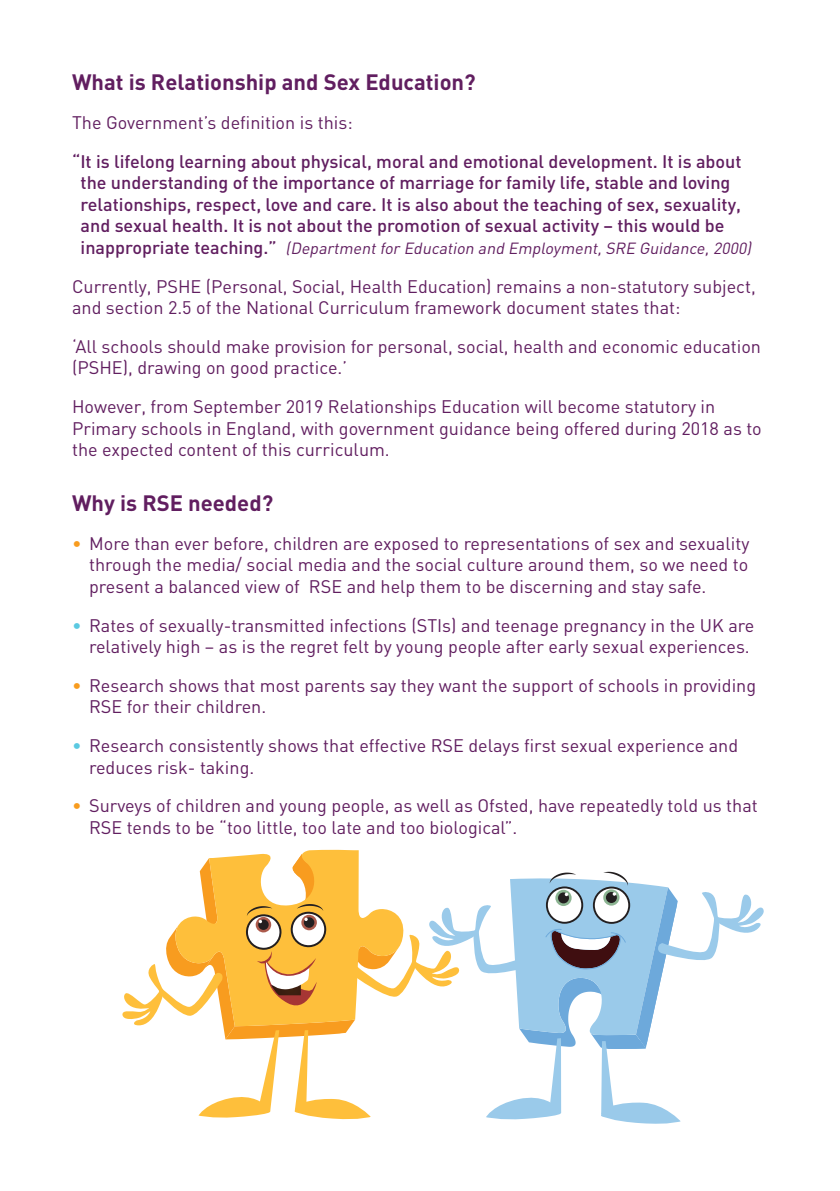
<style>
.page{position:relative;width:840px;height:1191px;background:#fff}
.page>*{position:absolute;margin:0;border:0;box-sizing:border-box;transform-origin:0 0}
.t1{font:700 22px "DIN";color:#611e60}
.t2{font:18px/21.6px "DIN";color:#611e60}
.t3{font:500 18px/21.6px "DIN";color:#611e60;text-align:center}
.t4{font:italic 16px "DIN";color:#611e60}
.s1{font-weight:500;font-style:normal;font-size:18px}
.s2{color:#f89c1f}
.s3{color:#5bc9e1}
</style>
<div class="page">
<svg style="left:122px;top:853px;width:642px;height:271px"></svg>
<p class="t1" style="left:72px;top:68px;width:405px">What is Relationship and Sex Education?</p>
<p class="t2" style="left:72px;top:111px;width:282px">The Government’s definition is this:</p>
<p class="t3" style="left:72px;top:150px;width:670px">“It is lifelong learning about physical, moral and emotional development. It is about the understanding of the importance of marriage for family life, stable and loving relationships, respect, love and care. It is also about the teaching of sex, sexuality, and sexual health. It is not about the promotion of sexual activity – this would be</p>
<p class="t4" style="left:81px;top:238px;width:675px"><span class="s1">i n a p p ro p ri a t e t e a c h i n g . ”</span> (Departmentfor Education and Employment,SRE Guidance,2000)</p>
<p class="t2" style="left:72px;top:275px;width:684px">Currently, PSHE (Personal, Social, Health Education) remains a non-statutory subject, and section 2.5 of the National Curriculum framework document states that:</p>
<p class="t2" style="left:72px;top:335px;width:690px">‘All schools should make provision for personal, social, health and economic education (PSHE), drawing on good practice.’</p>
<p class="t2" style="left:72px;top:395px;width:690px">However, from September 2019 Relationships Education will become statutory in<br>Primary schools in England, with government guidance being offered during 2018 as to the expected content of this curriculum.</p>
<p class="t1" style="left:72px;top:489px;width:202px">Why is RSE needed?</p>
<p class="t2" style="left:89px;top:532px;width:661px;text-align:justify;text-indent:-17px"><span class="s2">•</span> More than ever before, children are exposed to representations of sex and sexuality through the media/ social media and the social culture around them, so we need to present a balanced view of RSE and help them to be discerning and stay safe.</p>
<p class="t2" style="left:72px;top:614px;width:683px;text-align:right"><span class="s3">•</span> Rates of sexually-transmitted infections (STIs) and teenage pregnancy in the UK are relatively high – as is the regret felt by young people after early sexual experiences.</p>
<p class="t2" style="left:89px;top:674px;width:668px;text-indent:-17px"><span class="s2">•</span> Research shows that most parents say they want the support of schools in providing<br>RSE for their children.</p>
<p class="t2" style="left:89px;top:734px;width:650px;text-indent:-17px"><span class="s3">•</span> Research consistently shows that effective RSE delays first sexual experience and reduces risk- taking.</p>
<p class="t2" style="left:89px;top:794px;width:669px;text-indent:-17px"><span class="s2">•</span> Surveys of children and young people, as well as Ofsted, have repeatedly told us that<br>RSE tends to be “too little, too late and too biological”.</p>
</div>
